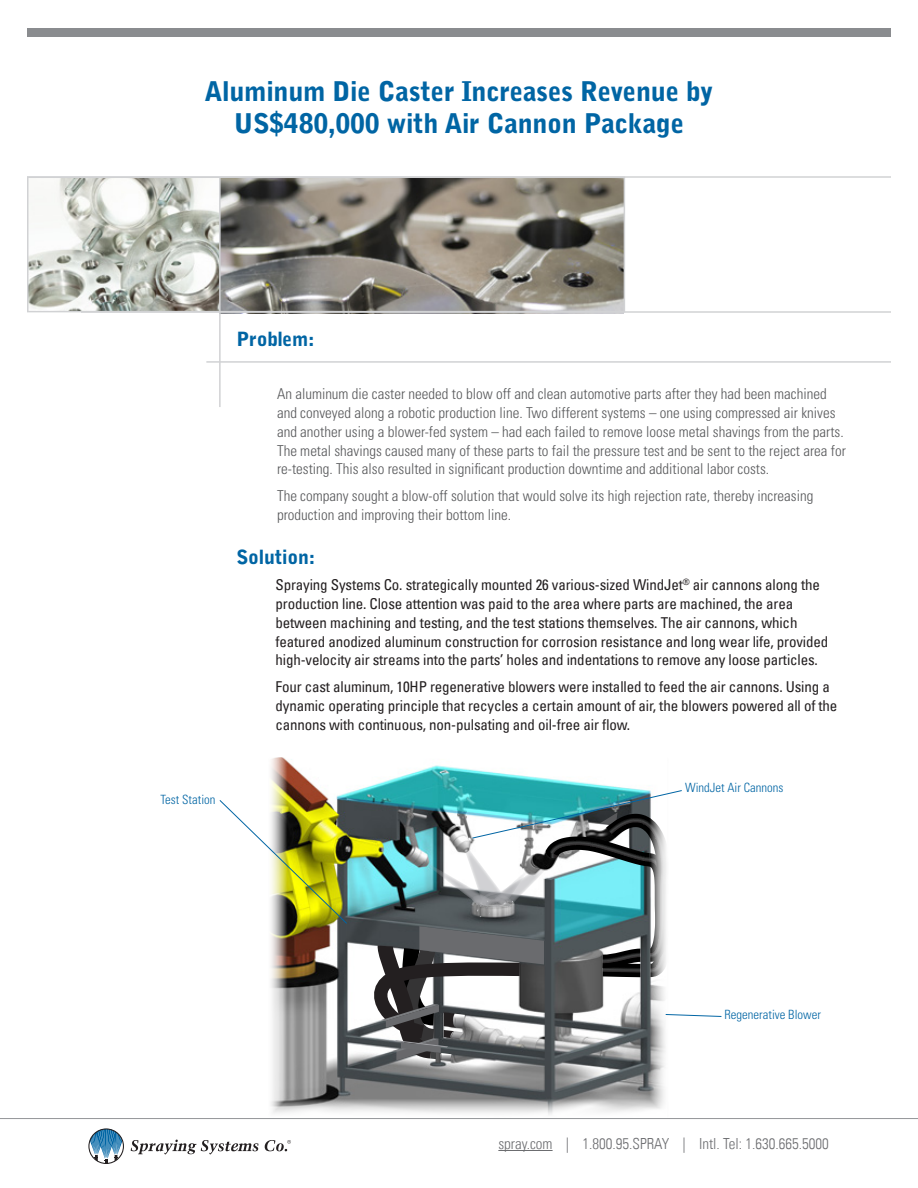
<style>
.page{position:relative;width:918px;height:1188px;background:#fff}
.page>*{position:absolute;margin:0;border:0;box-sizing:border-box;transform-origin:0 0}
.Headline{font:900 27px/32.4px "Bell Gothic Std";letter-spacing:-.01em;color:#0065a4;text-align:center}
.Sm_Blue_Subhead{font:900 19.5px "Bell Gothic Std";letter-spacing:-.01em;color:#0065a4}
.footer_text{font:300 condensed 15.3px "Univers LT";color:#6c6d70}
.Solution{font:condensed 15px/18.8px "Univers LT";letter-spacing:-.01em;color:#231f20}
.Customer_Profile_Cop{font:300 condensed 15px/18.8px "Univers LT Std";color:#57585a}
.t1{font:300 condensed 12.75px "Univers LT Std";color:#0065a4}
</style>
<div class="page">
<svg style="left:271px;top:758px;width:393px;height:357px"></svg>
<img style="left:221px;top:180px;width:401px;height:129px">
<img style="left:30px;top:180px;width:189px;height:129px">
<hr style="left:27px;top:176px;width:864px;height:2px;background:#d1d2d4">
<hr style="left:81px;top:311px;width:810px;height:2px;background:#d1d2d4">
<hr style="left:219px;top:177px;width:2px;height:230px;background:#d1d2d4">
<hr style="left:206px;top:361px;width:685px;height:2px;background:#d1d2d4">
<div style="left:27px;top:28px;width:864px;height:8px;background:#8a8c8f"></div>
<div style="left:27px;top:177px;width:598px;height:135px;border:2px solid #d1d2d4"></div>
<hr style="left:498px;top:1150px;width:55px;height:1px;background:#6c6d70">
<hr style="left:0;top:1118px;width:918px;height:1px;background:#939598">
<svg style="left:88px;top:1128px;width:36px;height:36px"></svg>
<svg style="left:131px;top:1140px;width:128px;height:14px"></svg>
<svg style="left:265px;top:1140px;width:26px;height:11px"></svg>
<svg style="left:219px;top:799px;width:129px;height:125px"></svg>
<svg style="left:360px;top:790px;width:362px;height:277px"></svg>
<p class="Headline" style="left:204px;top:75px;width:511px">Aluminum Die Caster Increases Revenue by<br>US$480,000 with Air Cannon Package</p>
<p class="Sm_Blue_Subhead" style="left:237px;top:327px;width:80px">Problem:</p>
<p class="Customer_Profile_Cop" style="left:277px;top:385px;width:570px">An aluminum die caster needed to blow off and clean automotive parts after they had been machined and conveyed along a robotic production line. Two different systems – one using compressed air knives and another using a blower-fed system – had each failed to remove loose metal shavings from the parts.<br>The metal shavings caused many of these parts to fail the pressure test and be sent to the reject area for re-testing. This also resulted in significant production downtime and additional labor costs.</p>
<p class="Customer_Profile_Cop" style="left:277px;top:487px;width:538px">The company sought a blow-off solution that would solve its high rejection rate, thereby increasing production and improving their bottom line.</p>
<p class="Sm_Blue_Subhead" style="left:237px;top:545px;width:80px">Solution:</p>
<p class="Solution" style="left:276px;top:576px;width:554px">Spraying Systems Co. strategically mounted 26 various-sized WindJet<sup>®</sup> air cannons along the production line. Close attention was paid to the area where parts are machined, the area between machining and testing, and the test stations themselves. The air cannons, which featured anodized aluminum construction for corrosion resistance and long wear life, provided high-velocity air streams into the parts’ holes and indentations to remove any loose particles.</p>
<p class="Solution" style="left:276px;top:677px;width:563px">Four cast aluminum, 10HP regenerative blowers were installed to feed the air cannons. Using a dynamic operating principle that recycles a certain amount of air, the blowers powered all of the cannons with continuous, non-pulsating and oil-free air flow.</p>
<p class="t1" style="left:161px;top:792px;width:56px">Test Station</p>
<p class="t1" style="left:685px;top:780px;width:100px">WindJet Air Cannons</p>
<p class="t1" style="left:725px;top:1007px;width:98px">Regenerative Blower</p>
<p class="footer_text" style="left:498px;top:1134px;width:332px">spray.com | 1.800.95.SPRAY | Intl. Tel: 1.630.665.5000</p>
</div>
